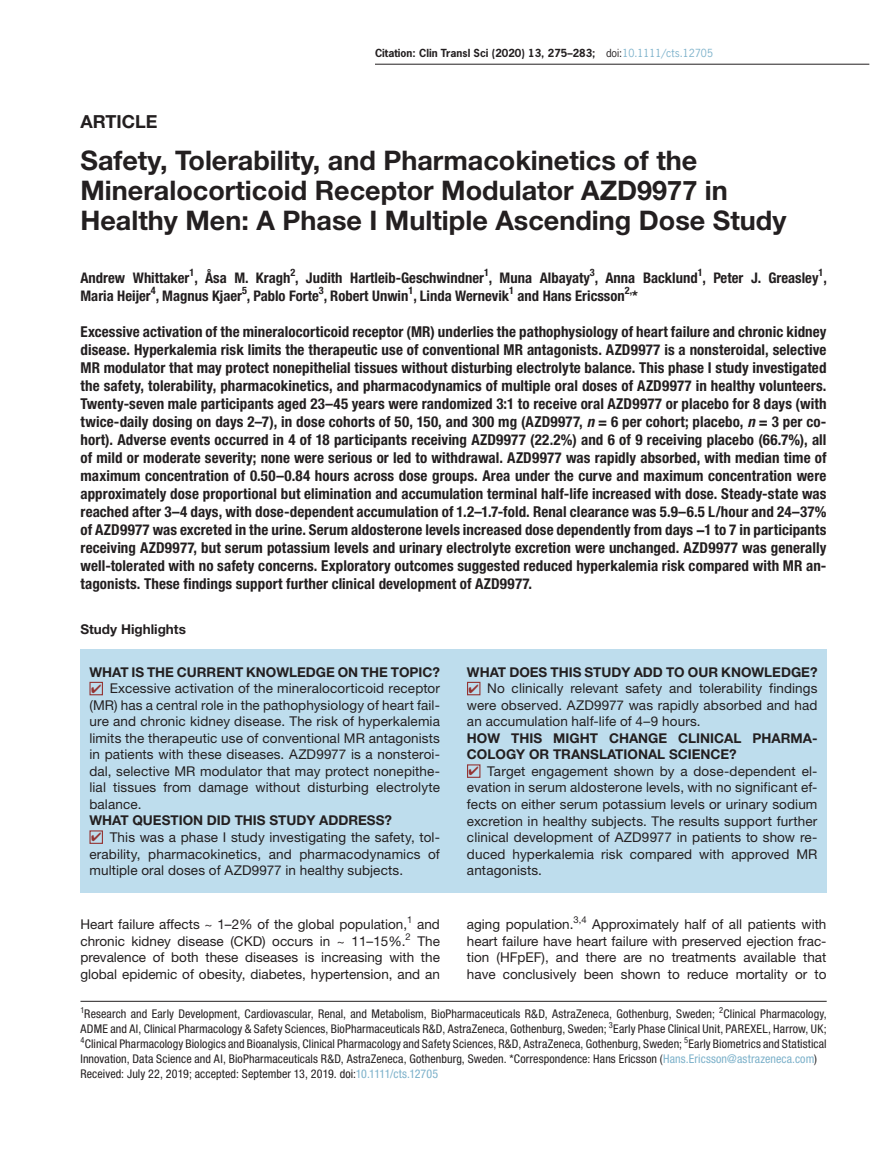
<style>
.page{position:relative;width:891px;height:1175px;background:#fff}
.page>*{position:absolute;margin:0;border:0;box-sizing:border-box;transform-origin:0 0}
.t1{font:700 27px/30px "Helvetica Neue LT Std";color:#231f20}
.t2{font:700 18px "Helvetica Neue LT Std";color:#231f20}
.t3{font:700 condensed 15px/18px "Helvetica Neue LT Std";letter-spacing:.005em;color:#231f20;text-align:justify}
.t4{font:700 condensed 14.7px/18px "Helvetica Neue LT Std";color:#231f20}
.t5{font:13.5px/16.5px "Helvetica Neue LT Std";color:#231f20;text-align:justify}
.t6{font:700 13.5px/16.5px "Helvetica Neue LT Std";color:#231f20}
.t7{font:condensed 12px/15px "Helvetica Neue LT Std";letter-spacing:.01em;color:#231f20}
.t8{font:700 10.5px "News Gothic Std";color:#231f20}
.t9{font:9.45px "Helvetica Neue LT Std";color:#231f20}
.t10{font:condensed 8.4px "Helvetica Neue LT Std";color:#231f20}
.s1{font-weight:400}
.s2{font-weight:400;color:#7cb1ca}
.s3{font-style:italic}
.s4{color:#943433}
.s5{color:#7cb1ca}
</style>
<div class="page">
<hr style="left:375px;top:64px;width:494px;height:1px;background:#231f20">
<hr style="left:80px;top:1000px;width:747px;height:1px;background:#231f20">
<div style="left:80px;top:606px;width:747px;height:287px;background:#bedded"></div>
<div style="left:68px;top:603px;width:771px;height:46px;background:#fff"></div>
<div style="left:89px;top:682px;width:14px;height:13px;border:1px solid #943433"></div>
<div style="left:89px;top:830px;width:14px;height:14px;border:1px solid #943433"></div>
<div style="left:467px;top:682px;width:13px;height:13px;border:1px solid #943433"></div>
<div style="left:467px;top:764px;width:13px;height:14px;border:1px solid #943433"></div>
<p class="t8" style="left:375px;top:46px;width:340px">Citation: Clin Transl Sci (2020) 13, 275–283; <span class="s1">doi:</span><span class="s2">10.1111/cts.12705</span></p>
<p class="t2" style="left:80px;top:111px;width:78px">ARTICLE</p>
<h1 class="t1" style="left:80px;top:145px;width:707px">Safety, Tolerability, and Pharmacokinetics of the<br>Mineralocorticoid Receptor Modulator AZD9977 in<br>Healthy Men: A Phase I Multiple Ascending Dose Study</h1>
<p class="t4" style="left:80px;top:268px;width:748px">Andrew Whittaker<sup>1</sup>, Åsa M. Kragh<sup>2</sup>, Judith Hartleib-Geschwindner<sup>1</sup>, Muna Albayaty<sup>3</sup>, Anna Backlund<sup>1</sup>, Peter J. Greasley<sup>1</sup>,<br>Maria Heijer<sup>4</sup>, Magnus Kjaer<sup>5</sup>, Pablo Forte<sup>3</sup>, Robert Unwin<sup>1</sup>, Linda Wernevik<sup>1</sup> and Hans Ericsson<sup>2,</sup>*</p>
<p class="t3" style="left:80px;top:322px;width:748px">Excessive activation of the mineralocorticoid receptor (MR) underlies the pathophysiology of heart failure and chronic kidney disease. Hyperkalemia risk limits the therapeutic use of conventional MR antagonists. AZD9977 is a nonsteroidal, selective MR modulator that may protect nonepithelial tissues without disturbing electrolyte balance. This phase I study investigated the safety, tolerability, pharmacokinetics, and pharmacodynamics of multiple oral doses of AZD9977 in healthy volunteers.<br>Twenty-seven male participants aged 23–45 years were randomized 3:1 to receive oral AZD9977 or placebo for 8 days (with twice-daily dosing on days 2–7), in dose cohorts of 50, 150, and 300 mg (AZD9977, <span class="s3">n</span> = 6 per cohort; placebo, <span class="s3">n</span> = 3 per co&shy;hort). Adverse events occurred in 4 of 18 participants receiving AZD9977 (22.2%) and 6 of 9 receiving placebo (66.7%), all of mild or moderate severity; none were serious or led to withdrawal. AZD9977 was rapidly absorbed, with median time of maximum concentration of 0.50–0.84 hours across dose groups. Area under the curve and maximum concentration were approximately dose proportional but elimination and accumulation terminal half-life increased with dose. Steady-state was reached after 3–4 days, with dose-dependent accumulation of 1.2–1.7-fold. Renal clearance was 5.9–6.5 L/hour and 24–37% of AZD9977 was excreted in the urine. Serum aldosterone levels increased dose dependently from days −1 to 7 in participants receiving AZD9977, but serum potassium levels and urinary electrolyte excretion were unchanged. AZD9977 was generally well-tolerated with no safety concerns. Exploratory outcomes suggested reduced hyperkalemia risk compared with MR an&shy;tagonists. These findings support further clinical development of AZD9977.</p>
<p class="t6" style="left:80px;top:621px;width:107px">Study Highlights</p>
<p class="t6" style="left:89px;top:663px;width:352px">WHAT IS THE CURRENT KNOWLEDGE ON THE TOPIC?</p>
<p class="t5" style="left:89px;top:680px;width:352px"><span class="s4">✔</span> Excessive activation of the mineralocorticoid receptor (MR) has a central role in the pathophysiology of heart fail&shy;ure and chronic kidney disease. The risk of hyperkalemia limits the therapeutic use of conventional MR antagonists in patients with these diseases. AZD9977 is a nonsteroi&shy;dal, selective MR modulator that may protect nonepithe&shy;lial tissues from damage without disturbing electrolyte balance.</p>
<p class="t6" style="left:89px;top:812px;width:304px">WHAT QUESTION DID THIS STUDY ADDRESS?</p>
<p class="t5" style="left:89px;top:828px;width:352px"><span class="s4">✔</span> This was a phase I study investigating the safety, tol&shy;erability, pharmacokinetics, and pharmacodynamics of multiple oral doses of AZD9977 in healthy subjects.</p>
<p class="t5" style="left:80px;top:916px;width:328px">Heart failure affects ~ 1–2% of the global population,</p>
<p class="t9" style="left:407px;top:914px;width:7px">1</p>
<p class="t5" style="left:417px;top:916px;width:24px">and</p>
<p class="t5" style="left:80px;top:932px;width:332px">chronic kidney disease (CKD) occurs in ~ 11–15%.<sup>2</sup></p>
<p class="t5" style="left:80px;top:932px;width:361px;text-indent:337px">The prevalence of both these diseases is increasing with the global epidemic of obesity, diabetes, hypertension, and an</p>
<p class="t6" style="left:467px;top:663px;width:352px">WHAT DOES THIS STUDY ADD TO OUR KNOWLEDGE?</p>
<p class="t5" style="left:467px;top:680px;width:352px"><span class="s4">✔</span> No clinically relevant safety and tolerability findings were observed. AZD9977 was rapidly absorbed and had an accumulation half-life of 4–9 hours.</p>
<p class="t6" style="left:467px;top:729px;width:352px">HOW THIS MIGHT CHANGE CLINICAL PHARMA-<br>COLOGY OR TRANSLATIONAL SCIENCE?</p>
<p class="t5" style="left:467px;top:762px;width:352px"><span class="s4">✔</span> Target engagement shown by a dose-dependent el&shy;evation in serum aldosterone levels, with no significant ef&shy;fects on either serum potassium levels or urinary sodium excretion in healthy subjects. The results support further clinical development of AZD9977 in patients to show re&shy;duced hyperkalemia risk compared with approved MR antagonists.</p>
<p class="t5" style="left:467px;top:916px;width:361px">aging population.<sup>3,4</sup> Approximately half of all patients with heart failure have heart failure with preserved ejection frac&shy;tion (HFpEF), and there are no treatments available that have conclusively been shown to reduce mortality or to</p>
<p class="t10" style="left:80px;top:1005px;width:6px">1</p>
<p class="t7" style="left:84px;top:1006px;width:632px">Research and Early Development, Cardiovascular, Renal, and Metabolism, BioPharmaceuticals R&amp;D, AstraZeneca, Gothenburg, Sweden;</p>
<p class="t10" style="left:719px;top:1005px;width:6px">2</p>
<p class="t7" style="left:724px;top:1006px;width:105px">Clinical Pharmacology,</p>
<p class="t7" style="left:80px;top:1021px;width:528px">ADME and AI, Clinical Pharmacology &amp; Safety Sciences, BioPharmaceuticals R&amp;D, AstraZeneca, Gothenburg, Sweden;</p>
<p class="t10" style="left:609px;top:1020px;width:6px">3</p>
<p class="t7" style="left:613px;top:1021px;width:215px">Early Phase Clinical Unit, PAREXEL, Harrow, UK;</p>
<p class="t10" style="left:80px;top:1035px;width:6px">4</p>
<p class="t7" style="left:85px;top:1036px;width:599px">Clinical Pharmacology Biologics and Bioanalysis, Clinical Pharmacology and Safety Sciences, R&amp;D, AstraZeneca, Gothenburg, Sweden;</p>
<p class="t10" style="left:684px;top:1035px;width:6px">5</p>
<p class="t7" style="left:80px;top:1036px;width:748px;text-indent:608px">Early Biometrics and Statistical<br>Innovation, Data Science and AI, BioPharmaceuticals R&amp;D, AstraZeneca, Gothenburg, Sweden. *Correspondence: Hans Ericsson (<span class="s5">Hans.Ericsson@astrazeneca.com</span>)<br>Received: July 22, 2019; accepted: September 13, 2019. doi:<span class="s5">10.1111/cts.12705</span></p>
</div>
